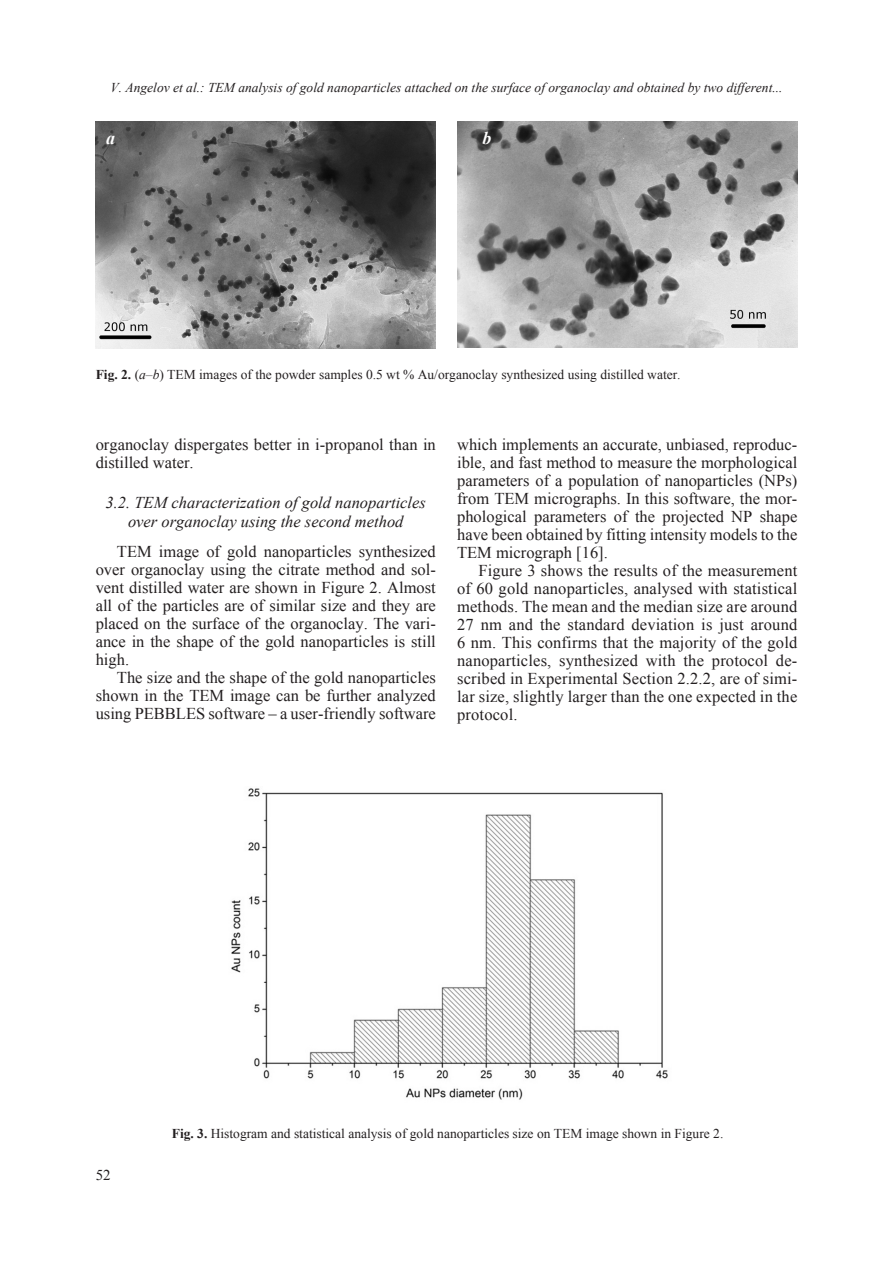
<style>
.page{position:relative;width:893px;height:1263px;background:#fff}
.page>*{position:absolute;margin:0;border:0;box-sizing:border-box;transform-origin:0 0}
.t1{font:italic 700 18px "Times New Roman";color:#fff}
.BCC_Body_text{font:16.5px/18px "Times New Roman";color:#231f20;text-align:justify}
.BCC_Heading_2{font:italic 16.5px/18.9px "Times New Roman";color:#231f20;text-align:center}
.t2{font:15px "Times New Roman";color:#231f20}
.BCC_Figure{font:13.5px "Times New Roman";color:#231f20}
.BCC_Header{font:italic 13.5px "Times New Roman";color:#231f20}
.s1{font-weight:700}
.s2{font-style:italic}
</style>
<div class="page">
<img style="left:96px;top:121px;width:340px;height:227px">
<img style="left:457px;top:121px;width:340px;height:227px">
<img style="left:231px;top:788px;width:437px;height:312px">
<p class="BCC_Header" style="left:111px;top:78px;width:673px">V. Angelov et al.: TEM analysis of gold nanoparticles attached on the surface of organoclay and obtained by two different...</p>
<p class="t1" style="left:106px;top:125px;width:10px">a</p>
<p class="t1" style="left:483px;top:125px;width:10px">b</p>
<p class="BCC_Figure" style="left:96px;top:365px;width:586px"><span class="s1">Fig. 2.</span> (<span class="s2">a–b</span>) TEM images of the powder samples 0.5 wt % Au/organoclay synthesized using distilled water.</p>
<p class="BCC_Body_text" style="left:96px;top:435px;width:342px">organoclay dispergates better in i-propanol than in distilled water.</p>
<p class="BCC_Heading_2" style="left:106px;top:492px;width:322px">3.2. TEM characterization of gold nanoparticles over organoclay using the second method</p>
<p class="BCC_Body_text" style="left:96px;top:543px;width:342px;text-indent:21px">TEM image of gold nanoparticles synthesized over organoclay using the citrate method and sol&shy;vent distilled water are shown in Figure 2. Almost all of the particles are of similar size and they are placed on the surface of the organoclay. The vari&shy;ance in the shape of the gold nanoparticles is still high.</p>
<p class="BCC_Body_text" style="left:96px;top:669px;width:342px;text-indent:21px">The size and the shape of the gold nanoparticles shown in the TEM image can be further analyzed using PEBBLES software – a user-friendly software</p>
<p class="BCC_Body_text" style="left:457px;top:435px;width:342px">which implements an accurate, unbiased, reproduc&shy;ible, and fast method to measure the morphological parameters of a population of nanoparticles (NPs) from TEM micrographs. In this software, the mor&shy;phological parameters of the projected NP shape have been obtained by fitting intensity models to the TEM micrograph [16].</p>
<p class="BCC_Body_text" style="left:457px;top:561px;width:342px;text-indent:21px">Figure 3 shows the results of the measurement of 60 gold nanoparticles, analysed with statistical methods. The mean and the median size are around 27 nm and the standard deviation is just around 6 nm. This confirms that the majority of the gold nanoparticles, synthesized with the protocol de&shy;scribed in Experimental Section 2.2.2, are of simi&shy;lar size, slightly larger than the one expected in the protocol.</p>
<p class="t2" style="left:96px;top:1165px;width:16px">52</p>
<p class="BCC_Figure" style="left:172px;top:1125px;width:553px"><span class="s1">Fig. 3.</span> Histogram and statistical analysis of gold nanoparticles size on TEM image shown in Figure 2.</p>
</div>
